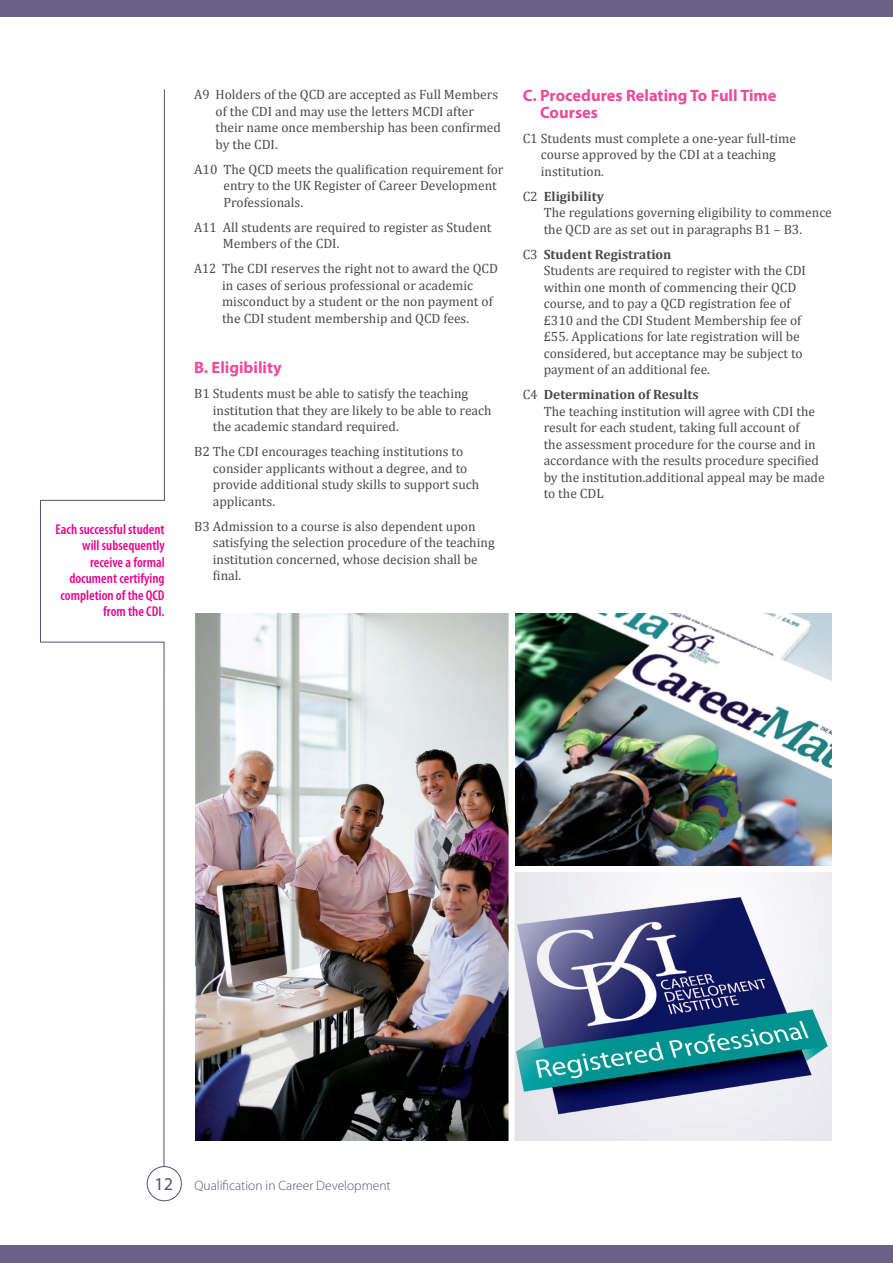
<style>
.page{position:relative;width:893px;height:1263px;background:#fff}
.page>*{position:absolute;margin:0;border:0;box-sizing:border-box;transform-origin:0 0}
.t1{font:18px "Myriad Pro";color:#564f7a}
.t2{font:700 16.5px/16.5px "Myriad Pro";color:#ed4a9b}
.t3{font:600 condensed 14.25px "Myriad Pro";color:#ed028c}
.t4{font:13.5px/16.5px "Cambria";color:#494a4b}
.t5{font:13.5px/16.5px "Cambria";color:#494a4b;scale:.94 1}
.t6{font:300 13.5px "Myriad Pro";color:#564f7a}
.s1{font-weight:700}
</style>
<div class="page">
<div style="left:147px;top:1166px;width:35px;height:35px;border:1px solid #564f7a;border-radius:50%"></div>
<div style="left:0;top:0;width:893px;height:16px;background:#696188"></div>
<div style="left:0;top:1245px;width:893px;height:18px;background:#696188"></div>
<svg style="left:40px;top:89px;width:125px;height:1078px"></svg>
<img style="left:516px;top:613px;width:316px;height:253px">
<img style="left:515px;top:872px;width:317px;height:268px">
<img style="left:195px;top:613px;width:314px;height:527px">
<p class="t3" style="left:56px;top:521px;width:111px">Each successful student</p>
<p class="t3" style="left:82px;top:538px;width:84px">will subsequently</p>
<p class="t3" style="left:90px;top:554px;width:76px">receive a formal</p>
<p class="t3" style="left:69px;top:571px;width:97px">document certifying</p>
<p class="t3" style="left:60px;top:587px;width:106px">completion of the QCD</p>
<p class="t3" style="left:103px;top:604px;width:63px">from the CDI.</p>
<p class="t4" style="left:216px;top:87px;width:287px;text-indent:-21px">A9 Holders of the QCD are accepted as Full Members of the CDI and may use the letters MCDI after their name once membership has been confirmed by the CDI.</p>
<p class="t4" style="left:223px;top:161px;width:281px;text-indent:-29px">A10 The QCD meets the qualification requirement for entry to the UK Register of Career Development<br>Professionals.</p>
<p class="t4" style="left:223px;top:219px;width:270px;text-indent:-29px">A11 All students are required to register as Student<br>Members of the CDI.</p>
<p class="t5" style="left:222px;top:261px;width:295px;text-indent:-28px">A12 The CDI reserves the right not to award the QCD in cases of serious professional or academic misconduct by a student or the non payment of the CDI student membership and QCD fees.</p>
<p class="t2" style="left:194px;top:359px;width:89px">B. Eligibility</p>
<p class="t4" style="left:213px;top:385px;width:280px;text-indent:-19px">B1 Students must be able to satisfy the teaching institution that they are likely to be able to reach the academic standard required.</p>
<p class="t4" style="left:213px;top:443px;width:268px;text-indent:-19px">B2 The CDI encourages teaching institutions to consider applicants without a degree, and to provide additional study skills to support such applicants.</p>
<p class="t4" style="left:213px;top:518px;width:283px;text-indent:-19px">B3 Admission to a course is also dependent upon satisfying the selection procedure of the teaching institution concerned, whose decision shall be final.</p>
<p class="t2" style="left:540px;top:88px;width:238px;text-indent:-17px">C. Procedures Relating To Full Time<br>Courses</p>
<p class="t4" style="left:541px;top:130px;width:257px;text-indent:-18px">C1 Students must complete a one-year full-time course approved by the CDI at a teaching institution.</p>
<p class="t4" style="left:544px;top:188px;width:290px;text-indent:-21px">C2 <span class="s1">Eligibility<br></span>The regulations governing eligibility to commence the QCD are as set out in paragraphs B1 – B3.</p>
<p class="t4" style="left:544px;top:246px;width:264px;text-indent:-21px">C3 <span class="s1">Student Registration<br></span>Students are required to register with the CDI within one month of commencing their QCD course, and to pay a QCD registration fee of £310 and the CDI Student Membership fee of £55. Applications for late registration will be considered, but acceptance may be subject to payment of an additional fee.</p>
<p class="t4" style="left:544px;top:386px;width:282px;text-indent:-21px">C4 <span class="s1">Determination of Results<br></span>The teaching institution will agree with CDI the result for each student, taking full account of<br>the assessment procedure for the course and in accordance with the results procedure specified by the institution.additional appeal may be made to the CDL</p>
<p class="t1" style="left:154px;top:1174px;width:20px">12</p>
<p class="t6" style="left:195px;top:1178px;width:198px">Qualification in Career Development</p>
</div>
